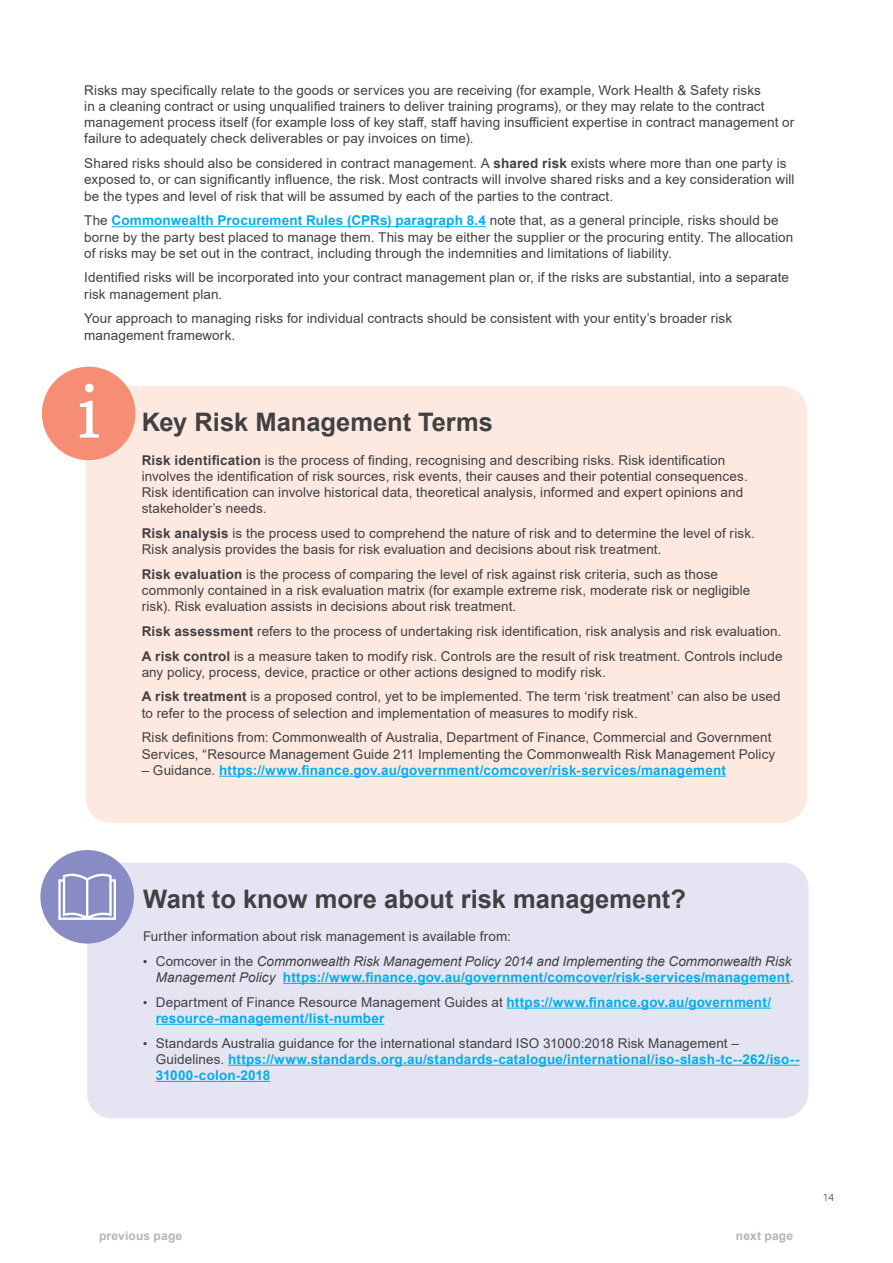
<style>
.page{position:relative;width:893px;height:1263px;background:#fff}
.page>*{position:absolute;margin:0;border:0;box-sizing:border-box;transform-origin:0 0}
.t1{font:700 25.5px "Arial";color:#414042}
.t2{font:13.5px/16.2px "Arial";letter-spacing:.005em;color:#414042}
.t3{font:700 13.5px/16.2px "Arial";letter-spacing:.015em;color:#00aeef}
.t4{font:italic 13.5px/16.2px "Arial";letter-spacing:-.005em;color:#414042;text-align:right}
.t5{font:700 12px "Arial";letter-spacing:.02em;color:#b2b5b6}
.t6{font:300 10.5px "Aktiv Grotesk";color:#414042}
.s1{font-weight:700}
.s2{font-weight:700;color:#00aeef}
.s3{font-weight:400;color:#414042}
.s4{font-family:"Aktiv Grotesk";font-weight:300;font-style:normal;font-size:12px}
.s5{font-style:normal}
.s6{font-weight:700;font-style:normal;color:#00aeef}
.s7{font-family:"Aktiv Grotesk";font-weight:300;font-size:12px;color:#414042}
</style>
<div class="page">
<hr style="left:112px;top:226px;width:374px;height:1px;background:#00aeef">
<div style="left:87px;top:863px;width:722px;height:255px;background:#e4e4f3"></div>
<div style="left:86px;top:386px;width:721px;height:437px;background:#fee9e1"></div>
<div style="left:42px;top:367px;width:93px;height:93px;background:#f68e76;border-radius:50%"></div>
<svg style="left:80px;top:384px;width:19px;height:53px"></svg>
<div style="left:40px;top:850px;width:94px;height:93px;background:#888bc4;border-radius:50%"></div>
<svg style="left:58px;top:873px;width:58px;height:47px"></svg>
<hr style="left:219px;top:776px;width:507px;height:1px;background:#00aeef">
<hr style="left:283px;top:983px;width:507px;height:1px;background:#00aeef">
<hr style="left:506px;top:1008px;width:265px;height:1px;background:#00aeef">
<hr style="left:156px;top:1024px;width:228px;height:1px;background:#00aeef">
<hr style="left:228px;top:1065px;width:571px;height:1px;background:#00aeef">
<hr style="left:156px;top:1081px;width:114px;height:1px;background:#00aeef">
<p class="t2" style="left:84px;top:82px;width:711px">Risks may specifically relate to the goods or services you are receiving (for example, Work Health &amp; Safety risks<br>in a cleaning contract or using unqualified trainers to deliver training programs), or they may relate to the contract management process itself (for example loss of key staff, staff having insufficient expertise in contract management or failure to adequately check deliverables or pay invoices on time).</p>
<p class="t2" style="left:84px;top:155px;width:712px">Shared risks should also be considered in contract management. A <span class="s1">shared risk</span> exists where more than one party is exposed to, or can significantly influence, the risk. Most contracts will involve shared risks and a key consideration will be the types and level of risk that will be assumed by each of the parties to the contract.</p>
<p class="t2" style="left:84px;top:212px;width:710px">The <span class="s2">Commonwealth Procurement Rules (CPRs) paragraph 8.4</span> note that, as a general principle, risks should be borne by the party best placed to manage them. This may be either the supplier or the procuring entity. The allocation of risks may be set out in the contract, including through the indemnities and limitations of liability.</p>
<p class="t2" style="left:84px;top:269px;width:706px">Identified risks will be incorporated into your contract management plan or, if the risks are substantial, into a separate risk management plan.</p>
<p class="t2" style="left:84px;top:310px;width:649px">Your approach to managing risks for individual contracts should be consistent with your entity’s broader risk management framework.</p>
<h1 class="t1" style="left:142px;top:404px;width:353px">Key Risk Management Terms</h1>
<p class="t2" style="left:142px;top:452px;width:608px"><span class="s1">Risk identification</span> is the process of finding, recognising and describing risks. Risk identification involves the identification of risk sources, risk events, their causes and their potential consequences.<br>Risk identification can involve historical data, theoretical analysis, informed and expert opinions and stakeholder’s needs.</p>
<p class="t2" style="left:142px;top:525px;width:615px"><span class="s1">Risk analysis</span> is the process used to comprehend the nature of risk and to determine the level of risk.<br>Risk analysis provides the basis for risk evaluation and decisions about risk treatment.</p>
<p class="t2" style="left:142px;top:566px;width:610px"><span class="s1">Risk evaluation</span> is the process of comparing the level of risk against risk criteria, such as those commonly contained in a risk evaluation matrix (for example extreme risk, moderate risk or negligible risk). Risk evaluation assists in decisions about risk treatment.</p>
<p class="t2" style="left:142px;top:619px;width:642px;line-height:24.8px"><span class="s1">Risk assessment</span> refers to the process of undertaking risk identification, risk analysis and risk evaluation.<br><span class="s1">A risk control</span> is a measure taken to modify risk. Controls are the result of risk treatment. Controls include</p>
<p class="t2" style="left:142px;top:659px;width:640px;line-height:24.8px">any policy, process, device, practice or other actions designed to modify risk.<br><span class="s1">A risk treatment</span> is a proposed control, yet to be implemented. The term ‘risk treatment’ can also be used</p>
<p class="t2" style="left:142px;top:700px;width:631px;line-height:24.8px">to refer to the process of selection and implementation of measures to modify risk.<br>Risk definitions from: Commonwealth of Australia, Department of Finance, Commercial and Government</p>
<p class="t2" style="left:142px;top:746px;width:635px">Services, “Resource Management Guide 211 Implementing the Commonwealth Risk Management Policy</p>
<p class="t3" style="left:142px;top:762px;width:586px"><span class="s3">– Guidance.</span> https://www.finance.gov.au/government/comcover/risk-services/management</p>
<h1 class="t1" style="left:143px;top:881px;width:544px">Want to know more about risk management?</h1>
<p class="t2" style="left:143px;top:928px;width:369px">Further information about risk management is available from:</p>
<p class="t4" style="left:143px;top:953px;width:652px"><span class="s4">•</span> <span class="s5">Comcover in the</span> Commonwealth Risk Management Policy 2014 and Implementing the Commonwealth Risk<br>Management Policy <span class="s6">https://www.finance.gov.au/government/comcover/risk-services/management</span><span class="s5">.</span></p>
<p class="t3" style="left:156px;top:994px;width:617px;text-indent:-13px"><span class="s7">•</span> <span class="s3">Department of Finance Resource Management Guides at</span> https://www.finance.gov.au/government/ resource-management/list-number</p>
<p class="t3" style="left:156px;top:1035px;width:645px;text-indent:-13px"><span class="s7">•</span> <span class="s3">Standards Australia guidance for the international standard ISO 31000:2018 Risk Management –<br>Guidelines.</span> https://www.standards.org.au/standards-catalogue/international/iso-slash-tc--262/iso--<br>31000-colon-2018</p>
<p class="t5" style="left:99px;top:1228px;width:85px">previous page</p>
<p class="t5" style="left:736px;top:1228px;width:59px">next page</p>
<p class="t6" style="left:822px;top:1191px;width:13px">14</p>
</div>
